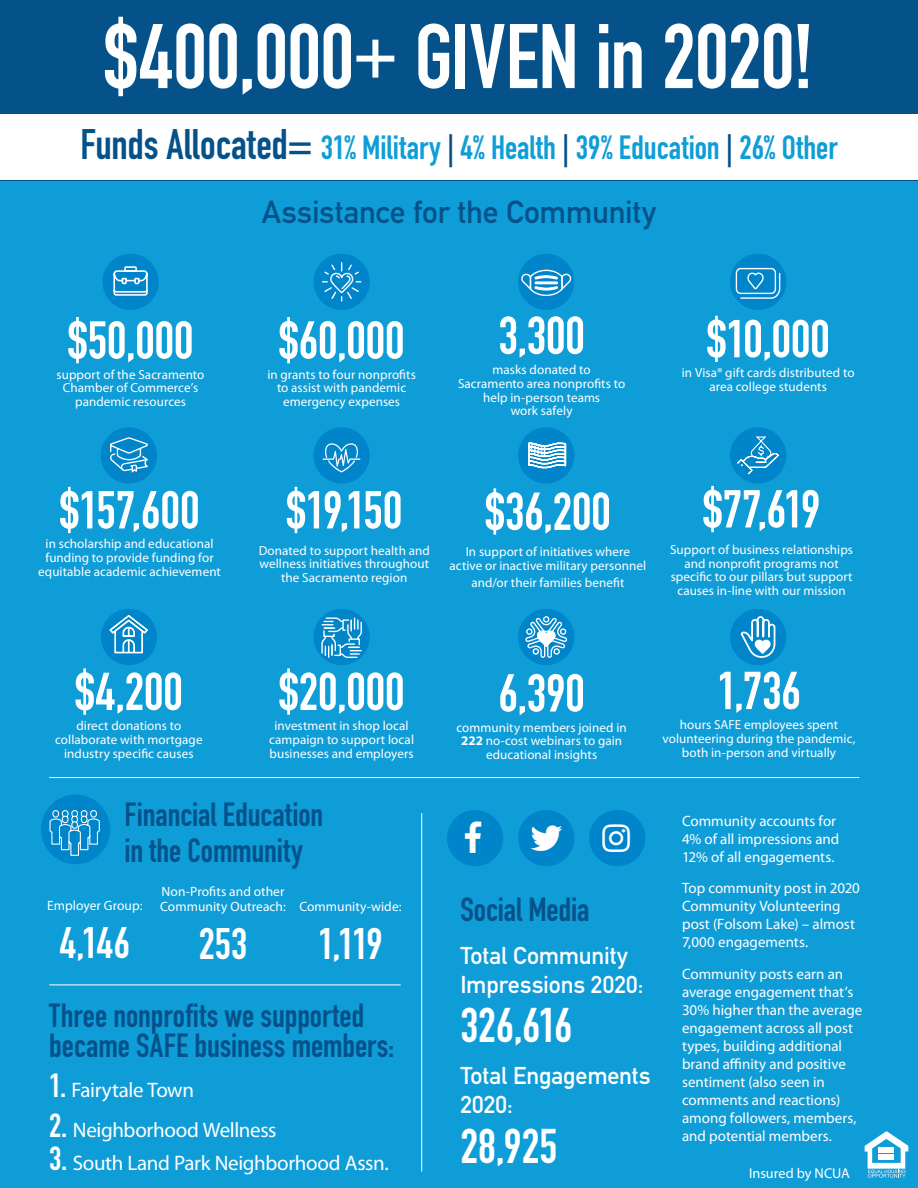
<style>
.page{position:relative;width:918px;height:1188px;background:#fff}
.page>*{position:absolute;margin:0;border:0;box-sizing:border-box;transform-origin:0 0}
.t1{font:90px "DIN Engschrift LT Pro";letter-spacing:-.005em;color:#fff}
.Body_Copy{font:52.5px "DIN Engschrift LT Pro";letter-spacing:-.005em;color:#fff}
.t2{font:48px "DIN Engschrift LT Pro";color:#fff}
.Paragraph_Tabs{font:43.5px "DIN Engschrift LT Pro";letter-spacing:-.01em;color:#fff}
.t3{font:33.15px "DIN Engschrift LT Pro";letter-spacing:.005em;color:#0f9dd8}
.t4{font:33px/36px "DIN Engschrift LT Pro";letter-spacing:-.005em;color:#05528a}
.t5{font:700 31.5px "DIN Alternate";letter-spacing:-.005em;color:#05528a}
.t6{font:700 24px/28.8px "DIN Alternate";letter-spacing:-.005em;color:#fff}
.Paragraph_Tabs-2{font:21px "Myriad Pro";letter-spacing:-.015em;color:#fff}
.t7{font:15px/18px "Myriad Pro";color:#fff}
.Body_Copy-2{font:14.25px "Myriad Pro";letter-spacing:-.005em;color:#fff}
.Paragraph_Tabs-3{font:13.5px "Myriad Pro";letter-spacing:.005em;color:#fff}
.Body_Copy-3{font:13.05px/13.8px "Myriad Pro";letter-spacing:.005em;color:#fff;text-align:center}
.s1{font-size:75px}
.s2{font-size:42.15px;color:#05528a}
.s3{color:#05528a}
.s4{font-weight:700}
.s5{font-family:"DIN Engschrift LT Pro";font-size:33px}
</style>
<div class="page">
<div style="left:0;top:158px;width:918px;height:1030px;background:#0f9dd8"></div>
<div style="left:0;top:0;width:918px;height:180px;background:#05528a"></div>
<div style="left:518px;top:254px;width:56px;height:56px;background:#0084ca;border-radius:50%"></div>
<svg style="left:520px;top:269px;width:53px;height:28px"></svg>
<div style="left:314px;top:254px;width:56px;height:56px;background:#0084ca;border-radius:50%"></div>
<svg style="left:321px;top:261px;width:41px;height:41px"></svg>
<div style="left:102px;top:254px;width:57px;height:56px;background:#0084ca;border-radius:50%"></div>
<div style="left:314px;top:609px;width:56px;height:56px;background:#0084ca;border-radius:50%"></div>
<svg style="left:321px;top:617px;width:41px;height:42px"></svg>
<div style="left:730px;top:254px;width:56px;height:56px;background:#0084ca;border-radius:50%"></div>
<svg style="left:735px;top:267px;width:46px;height:32px"></svg>
<div style="left:518px;top:609px;width:56px;height:56px;background:#0084ca;border-radius:50%"></div>
<svg style="left:525px;top:616px;width:42px;height:42px"></svg>
<div style="left:730px;top:609px;width:56px;height:56px;background:#0084ca;border-radius:50%"></div>
<svg style="left:740px;top:616px;width:36px;height:42px"></svg>
<div style="left:0;top:114px;width:918px;height:66px;background:#fff"></div>
<div style="left:101px;top:609px;width:56px;height:56px;background:#0084ca;border-radius:50%"></div>
<svg style="left:110px;top:615px;width:38px;height:38px"></svg>
<div style="left:101px;top:427px;width:56px;height:57px;background:#0084ca;border-radius:50%"></div>
<svg style="left:110px;top:437px;width:41px;height:38px"></svg>
<div style="left:730px;top:427px;width:56px;height:57px;background:#0084ca;border-radius:50%"></div>
<svg style="left:736px;top:436px;width:43px;height:40px"></svg>
<div style="left:518px;top:427px;width:56px;height:57px;background:#0084ca;border-radius:50%"></div>
<svg style="left:528px;top:442px;width:39px;height:27px"></svg>
<div style="left:314px;top:427px;width:56px;height:57px;background:#0084ca;border-radius:50%"></div>
<svg style="left:323px;top:443px;width:37px;height:29px"></svg>
<div style="left:41px;top:794px;width:69px;height:70px;background:#0084ca;border-radius:50%"></div>
<svg style="left:49px;top:810px;width:51px;height:46px"></svg>
<hr style="left:49px;top:777px;width:810px;height:1px;background:#fff">
<hr style="left:49px;top:985px;width:352px;height:1px;background:#fff">
<svg style="left:865px;top:1131px;width:43px;height:47px"></svg>
<div style="left:879px;top:1147px;width:15px;height:6px;background:#fff"></div>
<div style="left:879px;top:1154px;width:15px;height:6px;background:#fff"></div>
<hr style="left:421px;top:813px;width:1px;height:359px;background:#fff">
<div style="left:447px;top:810px;width:56px;height:56px;background:#0084ca;border-radius:50%"></div>
<div style="left:518px;top:810px;width:56px;height:56px;background:#0084ca;border-radius:50%"></div>
<div style="left:589px;top:810px;width:56px;height:56px;background:#0084ca;border-radius:50%"></div>
<svg style="left:113px;top:266px;width:35px;height:30px"></svg>
<p class="t1" style="left:104px;top:4px;width:712px">$400,000<span class="s1">+</span> GIVEN in 2020!</p>
<p class="t3" style="left:80px;top:128px;width:759px"><span class="s2">Funds Allocated=</span> 31% Military <span class="s3">|</span> 4% Health <span class="s3">|</span> 39% Education <span class="s3">|</span> 26% Other</p>
<p class="Body_Copy" style="left:68px;top:309px;width:127px">$50,000</p>
<p class="Body_Copy-3" style="left:57px;top:367px;width:149px">support of the Sacramento<br>Chamber of Commerce’s pandemic resources</p>
<p class="Body_Copy" style="left:60px;top:479px;width:142px">$157,600</p>
<p class="Body_Copy-3" style="left:38px;top:537px;width:184px">in scholarship and educational funding to provide funding for equitable academic achievement</p>
<p class="Body_Copy" style="left:75px;top:661px;width:109px">$4,200</p>
<p class="Body_Copy-3" style="left:55px;top:719px;width:149px">direct donations to collaborate with mortgage industry specific causes</p>
<p class="t5" style="left:262px;top:187px;width:396px">Assistance for the Community</p>
<p class="Body_Copy" style="left:279px;top:309px;width:127px">$60,000</p>
<p class="Body_Copy-3" style="left:267px;top:367px;width:150px">in grants to four nonprofits to assist with pandemic emergency expenses</p>
<p class="Body_Copy" style="left:498px;top:305px;width:88px">3,300</p>
<p class="Body_Copy-3" style="left:458px;top:362px;width:169px">masks donated to<br>Sacramento area nonprofits to help in-person teams<br>work safely</p>
<p class="Body_Copy" style="left:707px;top:308px;width:125px">$10,000</p>
<p class="Body_Copy-3" style="left:682px;top:366px;width:174px">in Visa® gift cards distributed to area college students</p>
<p class="Body_Copy" style="left:286px;top:479px;width:118px">$19,150</p>
<p class="Body_Copy-3" style="left:259px;top:543px;width:173px">Donated to support health and wellness initiatives throughout the Sacramento region</p>
<p class="Body_Copy" style="left:485px;top:481px;width:127px">$36,200</p>
<p class="Body_Copy-3" style="left:449px;top:545px;width:198px">In support of initiatives where active or inactive military personnel</p>
<p class="Body_Copy-3" style="left:471px;top:575px;width:155px">and/or their families benefit</p>
<p class="Body_Copy" style="left:703px;top:478px;width:119px">$77,619</p>
<p class="Body_Copy-3" style="left:670px;top:542px;width:184px">Support of business relationships and nonprofit programs not specific to our pillars but support causes in-line with our mission</p>
<p class="Body_Copy" style="left:279px;top:661px;width:127px">$20,000</p>
<p class="Body_Copy-3" style="left:269px;top:719px;width:146px">investment in shop local campaign to support local businesses and employers</p>
<p class="Body_Copy" style="left:498px;top:662px;width:88px">6,390</p>
<p class="Body_Copy-3" style="left:457px;top:720px;width:172px">community members joined in<br><span class="s4">222</span> no-cost webinars to gain educational insights</p>
<p class="Body_Copy" style="left:717px;top:660px;width:85px">1,736</p>
<p class="Body_Copy-3" style="left:663px;top:718px;width:194px">hours SAFE employees spent volunteering during the pandemic, both in-person and virtually</p>
<p class="t4" style="left:125px;top:796px;width:200px">Financial Education in the Community</p>
<p class="Paragraph_Tabs-3" style="left:47px;top:897px;width:97px">Employer Group:</p>
<p class="Paragraph_Tabs" style="left:60px;top:917px;width:72px">4,146</p>
<p class="Paragraph_Tabs-3" style="left:162px;top:883px;width:125px">Non-Profits and other</p>
<p class="Paragraph_Tabs-3" style="left:160px;top:898px;width:127px">Community Outreach:</p>
<p class="Paragraph_Tabs" style="left:199px;top:918px;width:50px">253</p>
<p class="Paragraph_Tabs-3" style="left:299px;top:898px;width:104px">Community-wide:</p>
<p class="Paragraph_Tabs" style="left:318px;top:918px;width:66px">1,119</p>
<p class="t4" style="left:49px;top:1001px;width:347px;line-height:30px">Three nonprofits we supported became SAFE business members:</p>
<p class="Paragraph_Tabs-2" style="left:49px;top:1077px;width:146px"><span class="s5">1.</span> Fairytale Town</p>
<p class="Paragraph_Tabs-2" style="left:49px;top:1117px;width:229px"><span class="s5">2.</span> Neighborhood Wellness</p>
<p class="Paragraph_Tabs-2" style="left:49px;top:1150px;width:341px"><span class="s5">3.</span> South Land Park Neighborhood Assn.</p>
<p class="t4" style="left:460px;top:892px;width:131px">Social Media</p>
<p class="t6" style="left:460px;top:939px;width:185px">Total Community<br>Impressions 2020:</p>
<p class="t2" style="left:460px;top:997px;width:113px">326,616</p>
<p class="t6" style="left:460px;top:1060px;width:192px">Total Engagements<br>2020:</p>
<p class="t2" style="left:460px;top:1118px;width:99px">28,925</p>
<p class="t7" style="left:682px;top:811px;width:159px">Community accounts for<br>4% of all impressions and<br>12% of all engagements.</p>
<p class="t7" style="left:682px;top:879px;width:179px">Top community post in 2020<br>Community Volunteering post (Folsom Lake) – almost<br>7,000 engagements.</p>
<p class="t7" style="left:682px;top:964px;width:182px">Community posts earn an average engagement that’s<br>30% higher than the average engagement across all post types, building additional brand affinity and positive sentiment (also seen in comments and reactions) among followers, members, and potential members.</p>
<p class="Body_Copy-2" style="left:749px;top:1164px;width:102px">Insured by NCUA</p>
</div>
